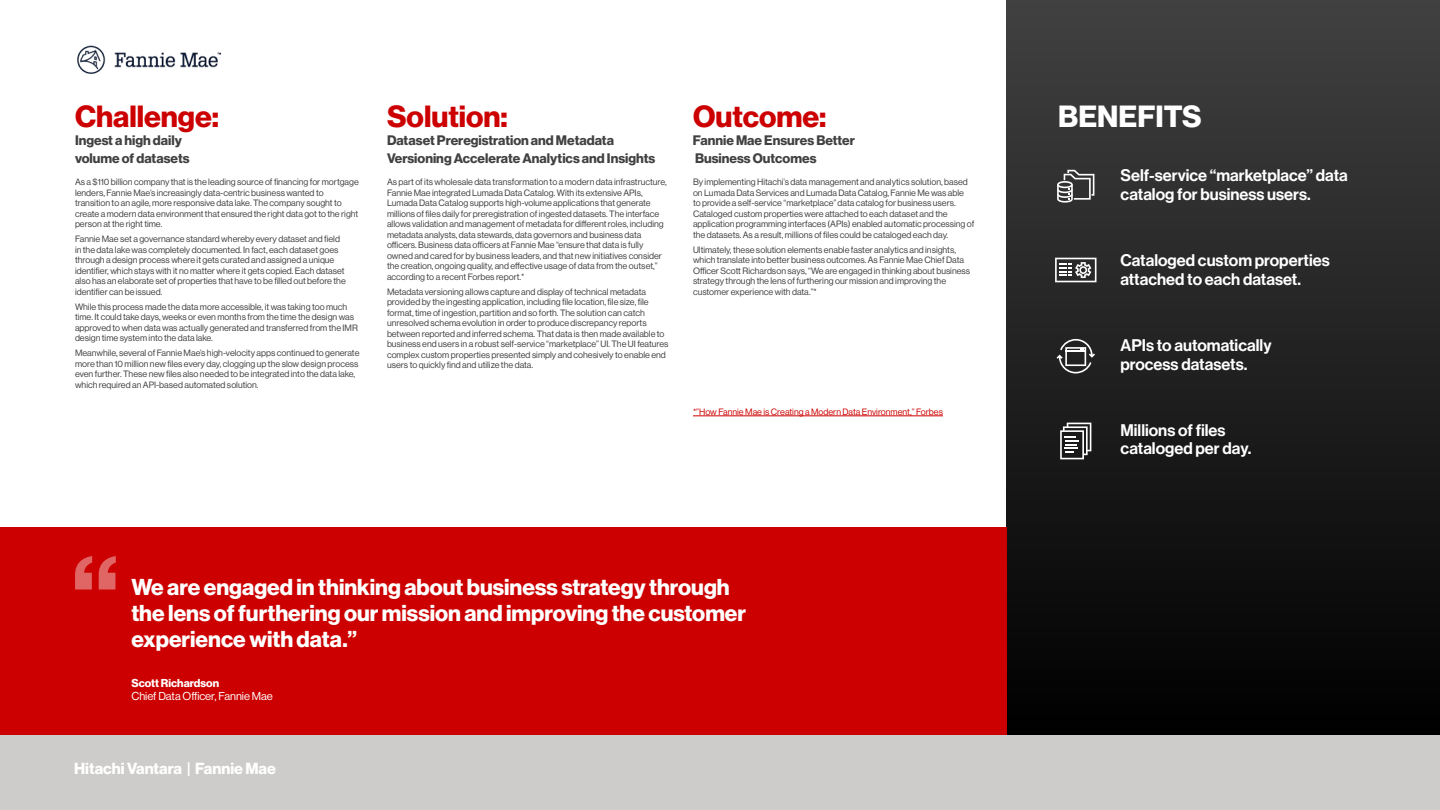
<style>
.page{position:relative;width:1440px;height:810px;background:#fff}
.page>*{position:absolute;margin:0;border:0;box-sizing:border-box;transform-origin:0 0}
.t1{font:112.5px "N Haas Grotesk DS Pro 75 Bd";color:#fff}
.t2{font:30px "N Haas Grotesk DS Pro 75 Bd";color:#c00}
.t3{font:30px "N Haas Grotesk DS Pro 75 Bd";color:#fff}
.t4{font:22.5px/26.2px "N Haas Grotesk DS Pro 75 Bd";color:#fff}
.t5{font:16.5px/18.8px "N Haas Grotesk DS Pro 65 Md";color:#fff}
.t6{font:15.75px "N Haas Grotesk DS Pro 75 Bd";color:#fff}
.t7{font:13.5px/18px "N Haas Grotesk DS Pro 75 Bd";color:#414141}
.t8{font:11.25px "N Haas Grotesk DS Pro 55 Rg";color:#fff}
.t9{font:11.25px "N Haas Grotesk DS Pro 75 Bd";color:#fff}
.t10{font:9px/10.5px "N Haas Grotesk DS Pro 55 Rg";color:#414141}
.t11{font:9px "N Haas Grotesk DS Pro 55 Rg";color:#c00}
</style>
<div class="page">
<div style="left:0;top:735px;width:1440px;height:75px;background:#cdcccb"></div>
<div style="left:1006px;top:0;width:434px;height:735px;background:linear-gradient(to bottom,#414141,#000)"></div>
<hr style="left:693px;top:416px;width:250px;height:1px;background:#c00">
<img style="left:77px;top:45px;width:144px;height:29px">
<div style="left:0;top:528px;width:1006px;height:207px;background:#c00"></div>
<svg style="left:1057px;top:170px;width:37px;height:33px"></svg>
<svg style="left:1055px;top:258px;width:41px;height:24px"></svg>
<svg style="left:1057px;top:339px;width:38px;height:35px"></svg>
<svg style="left:1060px;top:423px;width:31px;height:36px"></svg>
<h2 class="t2" style="left:75px;top:99px;width:146px">Challenge:</h2>
<h3 class="t7" style="left:75px;top:131px;width:116px">Ingest a high daily volume of datasets</h3>
<p class="t10" style="left:75px;top:177px;width:285px">As a $110 billion company that is the leading source of financing for mortgage lenders, Fannie Mae’s increasingly data-centric business wanted to transition to an agile, more responsive data lake. The company sought to create a modern data environment that ensured the right data got to the right person at the right time.</p>
<p class="t10" style="left:75px;top:234px;width:272px">Fannie Mae set a governance standard whereby every dataset and field in the data lake was completely documented. In fact, each dataset goes through a design process where it gets curated and assigned a unique identifier, which stays with it no matter where it gets copied. Each dataset also has an elaborate set of properties that have to be filled out before the identifier can be issued.</p>
<p class="t10" style="left:75px;top:301px;width:285px">While this process made the data more accessible, it was taking too much time. It could take days, weeks or even months from the time the design was approved to when data was actually generated and transferred from the IMR design time system into the data lake.</p>
<p class="t10" style="left:75px;top:348px;width:286px">Meanwhile, several of Fannie Mae’s high-velocity apps continued to generate more than 10 million new files every day, clogging up the slow design process even further. These new files also needed to be integrated into the data lake, which required an API-based automated solution.</p>
<h2 class="t2" style="left:387px;top:99px;width:122px">Solution:</h2>
<h3 class="t7" style="left:387px;top:131px;width:270px">Dataset Preregistration and Metadata<br>Versioning Accelerate Analytics and Insights</h3>
<p class="t10" style="left:387px;top:177px;width:281px">As part of its wholesale data transformation to a modern data infrastructure, Fannie Mae integrated Lumada Data Catalog. With its extensive APIs, Lumada Data Catalog supports high-volume applications that generate millions of files daily for preregistration of ingested datasets. The interface allows validation and management of metadata for different roles, including metadata analysts, data stewards, data governors and business data officers. Business data officers at Fannie Mae “ensure that data is fully owned and cared for by business leaders, and that new initiatives consider the creation, ongoing quality, and effective usage of data from the outset,” according to a recent Forbes report.*</p>
<p class="t10" style="left:387px;top:286px;width:283px">Metadata versioning allows capture and display of technical metadata provided by the ingesting application, including file location, file size, file format, time of ingestion, partition and so forth. The solution can catch unresolved schema evolution in order to produce discrepancy reports between reported and inferred schema. That data is then made available to business end users in a robust self-service “marketplace” UI. The UI features complex custom properties presented simply and cohesively to enable end users to quickly find and utilize the data.</p>
<h2 class="t2" style="left:693px;top:99px;width:135px">Outcome:</h2>
<h3 class="t7" style="left:693px;top:131px;width:164px">Fannie Mae Ensures Better<br>Business Outcomes</h3>
<p class="t10" style="left:693px;top:177px;width:283px">By implementing Hitachi’s data management and analytics solution, based on Lumada Data Services and Lumada Data Catalog, Fannie Me was able<br>to provide a self-service “marketplace” data catalog for business users.<br>Cataloged custom properties were attached to each dataset and the application programming interfaces (APIs) enabled automatic processing of the datasets. As a result, millions of files could be cataloged each day.</p>
<p class="t10" style="left:693px;top:244px;width:279px">Ultimately, these solution elements enable faster analytics and insights, which translate into better business outcomes. As Fannie Mae Chief Data Officer Scott Richardson says, “We are engaged in thinking about business strategy through the lens of furthering our mission and improving the customer experience with data.”*</p>
<p class="t11" style="left:693px;top:406px;width:251px">*”How Fannie Mae is Creating a Modern Data Environment,” Forbes</p>
<h1 class="t1" style="left:71px;top:532px;width:50px">“</h1>
<h3 class="t4" style="left:131px;top:574px;width:616px">We are engaged in thinking about business strategy through the lens of furthering our mission and improving the customer</h3>
<h3 class="t4" style="left:131px;top:626px;width:227px">experience with data.”</h3>
<p class="t9" style="left:131px;top:676px;width:89px">Scott Richardson</p>
<p class="t8" style="left:131px;top:690px;width:143px">Chief Data Officer, Fannie Mae</p>
<h3 class="t6" style="left:74px;top:760px;width:203px">Hitachi Vantara | Fannie Mae</h3>
<h2 class="t3" style="left:1058px;top:99px;width:145px">BENEFITS</h2>
<h3 class="t5" style="left:1120px;top:166px;width:229px">Self-service “marketplace” data catalog for business users.</h3>
<h3 class="t5" style="left:1120px;top:251px;width:211px">Cataloged custom properties attached to each dataset.</h3>
<h3 class="t5" style="left:1120px;top:336px;width:153px">APIs to automatically process datasets.</h3>
<h3 class="t5" style="left:1120px;top:421px;width:132px">Millions of files cataloged per day.</h3>
</div>
